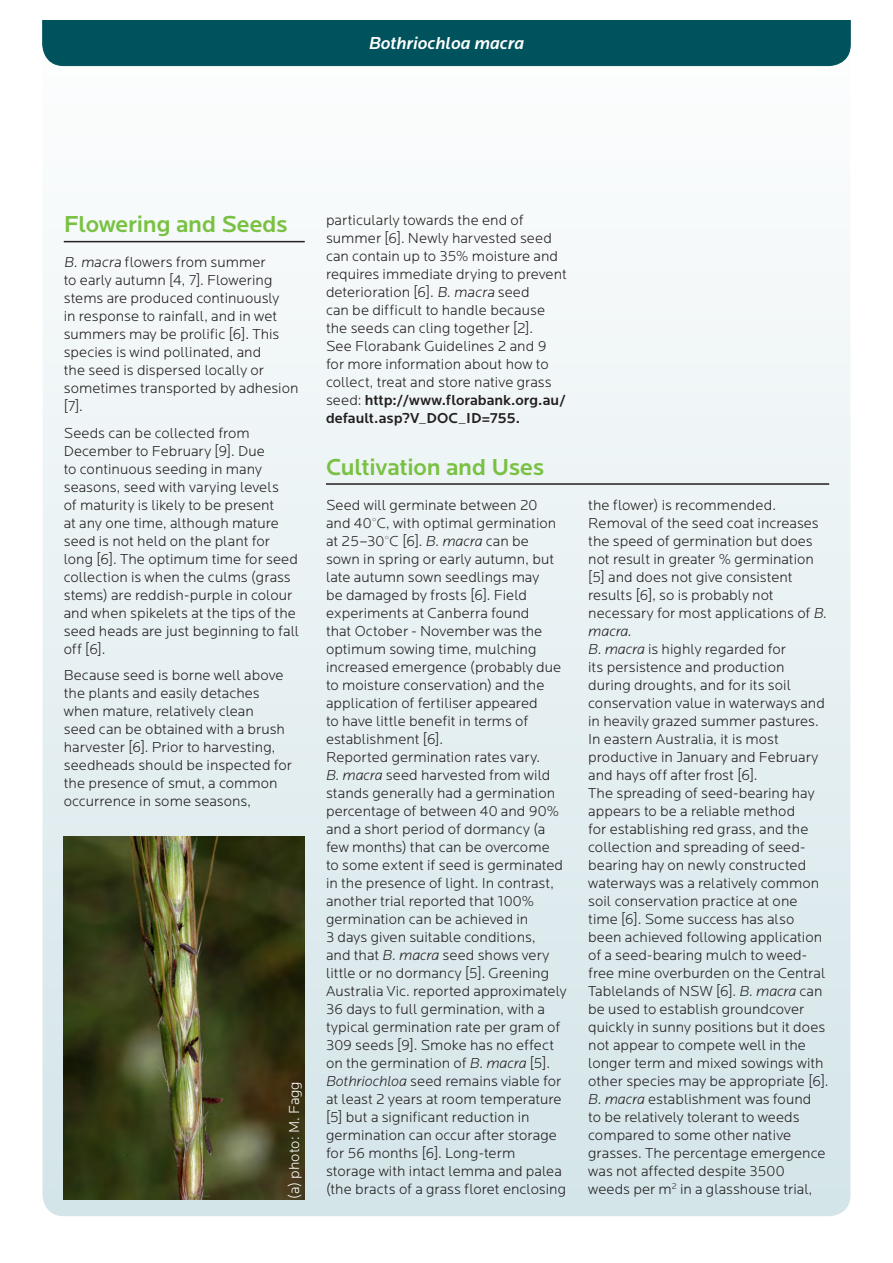
<style>
.page{position:relative;width:893px;height:1263px;background:#fff}
.page>*{position:absolute;margin:0;border:0;box-sizing:border-box;transform-origin:0 0}
.Head_A{font:500 24px "Locator";letter-spacing:-.01em;color:#79c142}
.t1{font:italic 500 18px "Locator";color:#fff}
.body{font:300 15px/18px "Locator";letter-spacing:.005em;color:#231f20}
.green_box_text{font:300 15px "Locator";color:#fff}
.s1{font-weight:500}
.s2{font-style:italic}
</style>
<div class="page">
<div style="left:43px;top:0;width:807px;height:1216px;background:linear-gradient(to bottom,#fefefe,#d3e4e8);border-radius:21px"></div>
<div style="left:43px;top:19px;width:807px;height:47px;background:#00525d"></div>
<div style="left:15px;top:0;width:859px;height:19px;background:#fff"></div>
<hr style="left:326px;top:483px;width:503px;height:2px;background:#231f20">
<hr style="left:64px;top:241px;width:241px;height:1px;background:#231f20">
<img style="left:64px;top:837px;width:241px;height:362px">
<p class="t1" style="left:369px;top:32px;width:157px">Bothriochloa macra</p>
<p class="Head_A" style="left:64px;top:210px;width:226px">Flowering and Seeds</p>
<p class="body" style="left:64px;top:253px;width:236px">B. macra flowers from summer<br>to early autumn [4, 7]. Flowering stems are produced continuously<br>in response to rainfall, and in wet summers may be prolific [6]. This species is wind pollinated, and<br>the seed is dispersed locally or sometimes transported by adhesion [7].</p>
<p class="body" style="left:64px;top:423px;width:237px">Seeds can be collected from<br>December to February [9]. Due<br>to continuous seeding in many seasons, seed with varying levels<br>of maturity is likely to be present<br>at any one time, although mature seed is not held on the plant for long [6]. The optimum time for seed collection is when the culms (grass stems) are reddish-purple in colour and when spikelets at the tips of the seed heads are just beginning to fall off [6].</p>
<p class="body" style="left:64px;top:666px;width:230px">Because seed is borne well above the plants and easily detaches when mature, relatively clean<br>seed can be obtained with a brush harvester [6]. Prior to harvesting, seedheads should be inspected for the presence of smut, a common occurrence in some seasons,</p>
<p class="green_box_text" style="left:285px;top:1199px;width:120px;rotate:-90deg">(a) photo: M. Fagg</p>
<p class="body" style="left:326px;top:210px;width:242px">particularly towards the end of summer [6]. Newly harvested seed can contain up to 35% moisture and requires immediate drying to prevent deterioration [6]. B. macra seed<br>can be difficult to handle because the seeds can cling together [2].<br>See Florabank Guidelines 2 and 9 for more information about how to collect, treat and store native grass seed: <span class="s1">http://www.florabank.org.au/ default.asp?V_DOC_ID=755.</span></p>
<p class="Head_A" style="left:326px;top:452px;width:220px">Cultivation and Uses</p>
<p class="body" style="left:326px;top:495px;width:237px">Seed will germinate between 20 and 40°C, with optimal germination at 25–30°C [6]. <span class="s2">B. macra</span> can be sown in spring or early autumn, but late autumn sown seedlings may<br>be damaged by frosts [6]. Field experiments at Canberra found<br>that October - November was the optimum sowing time, mulching increased emergence (probably due to moisture conservation) and the application of fertiliser appeared<br>to have little benefit in terms of establishment [6].</p>
<p class="body" style="left:326px;top:747px;width:242px">Reported germination rates vary.<br><span class="s2">B. macra</span> seed harvested from wild stands generally had a germination percentage of between 40 and 90% and a short period of dormancy (a few months) that can be overcome<br>to some extent if seed is germinated in the presence of light. In contrast, another trial reported that 100% germination can be achieved in<br>3 days given suitable conditions,<br>and that <span class="s2">B. macra</span> seed shows very little or no dormancy [5]. Greening Australia Vic. reported approximately 36 days to full germination, with a typical germination rate per gram of 309 seeds [9]. Smoke has no effect on the germination of <span class="s2">B. macra</span> [5].</p>
<p class="body" style="left:326px;top:1071px;width:242px"><span class="s2">Bothriochloa</span> seed remains viable for at least 2 years at room temperature [5] but a significant reduction in germination can occur after storage for 56 months [6]. Long-term storage with intact lemma and palea (the bracts of a grass floret enclosing</p>
<p class="body" style="left:588px;top:495px;width:240px">the flower) is recommended.<br>Removal of the seed coat increases the speed of germination but does not result in greater % germination [5] and does not give consistent results [6], so is probably not necessary for most applications of <span class="s2">B. macra.</span></p>
<p class="body" style="left:588px;top:639px;width:238px"><span class="s2">B. macra</span> is highly regarded for<br>its persistence and production during droughts, and for its soil conservation value in waterways and in heavily grazed summer pastures.<br>In eastern Australia, it is most productive in January and February and hays off after frost [6].</p>
<p class="body" style="left:588px;top:783px;width:242px">The spreading of seed-bearing hay appears to be a reliable method<br>for establishing red grass, and the collection and spreading of seed&shy;bearing hay on newly constructed waterways was a relatively common soil conservation practice at one time [6]. Some success has also been achieved following application of a seed-bearing mulch to weed&shy;free mine overburden on the Central Tablelands of NSW [6]. <span class="s2">B. macra</span> can be used to establish groundcover quickly in sunny positions but it does not appear to compete well in the longer term and mixed sowings with other species may be appropriate [6].<br><span class="s2">B. macra</span> establishment was found<br>to be relatively tolerant to weeds compared to some other native grasses. The percentage emergence was not affected despite 3500 weeds per m<sup>2</sup> in a glasshouse trial,</p>
</div>
